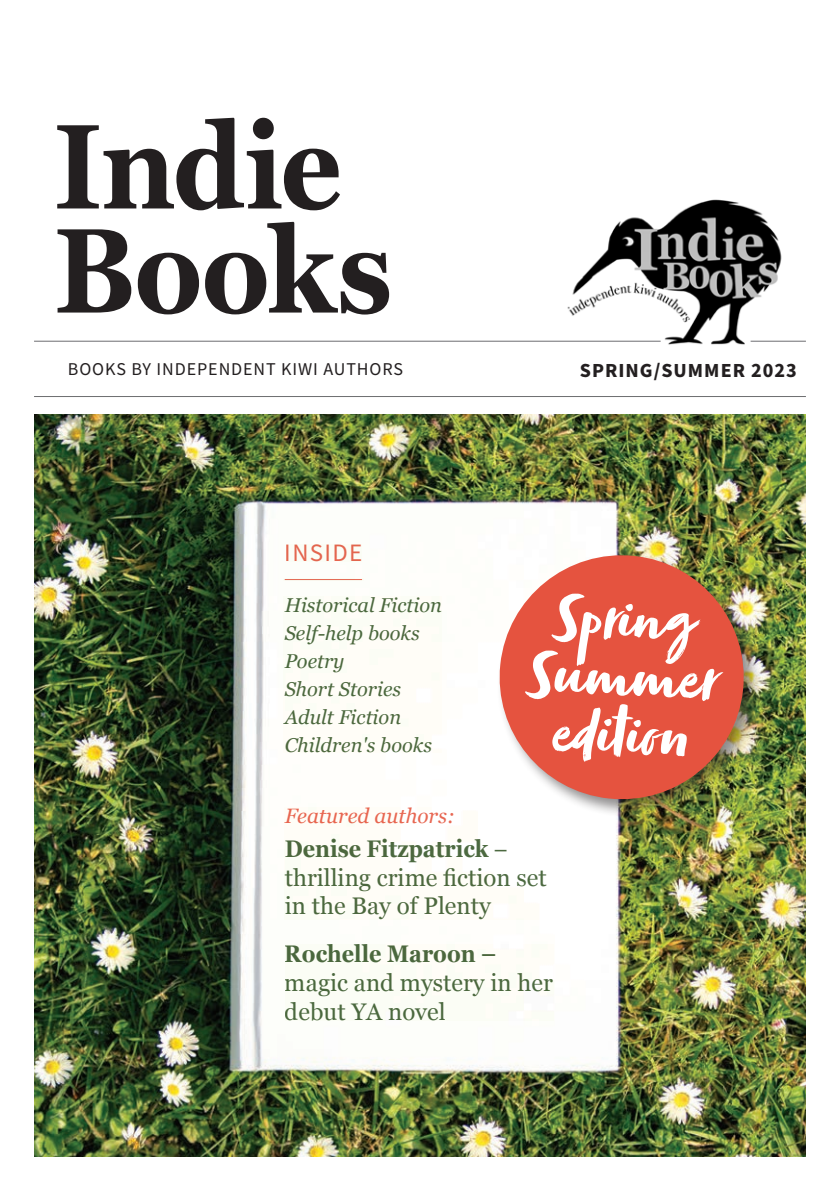
<style>
.page{position:relative;width:840px;height:1191px;background:#fff}
.page>*{position:absolute;margin:0;border:0;box-sizing:border-box;transform-origin:0 0}
.t1{font:700 120px/104px "Georgia";letter-spacing:-.015em;color:#231f20;scale:.9 1}
.t2{font:73.4px "Zooja Pro";color:#fff}
.t3{font:25px "Source Sans Pro";letter-spacing:.05em;color:#e5563f}
.t4{font:24px/28.8px "Georgia";color:#38592b;scale:.9 1}
.t5{font:24px/28.8px "Georgia";color:#38592b}
.t6{font:700 24px "Georgia";color:#38592b;scale:.9 1}
.t7{font:italic 20.8px "Georgia";color:#e5563f}
.t8{font:italic 20px/28px "Georgia";color:#38592b}
.t9{font:700 20px "Source Sans Pro";letter-spacing:.05em;color:#231f20}
.t10{font:18px "Source Sans Pro";letter-spacing:.05em;color:#231f20}
.s1{font-weight:700}
</style>
<div class="page">
<img style="left:34px;top:414px;width:771px;height:743px">
<img style="left:535px;top:199px;width:271px;height:146px">
<hr style="left:34px;top:341px;width:626px;height:1px;background:#6c6d70">
<hr style="left:34px;top:396px;width:771px;height:1px;background:#6c6d70">
<hr style="left:750px;top:341px;width:55px;height:1px;background:#6c6d70">
<div style="left:496px;top:552px;width:266px;height:266px;background:#231f20;opacity:.5"></div>
<svg style="left:493px;top:549px;width:256px;height:256px;fill:#e5533f"></svg>
<hr style="left:284px;top:579px;width:78px;height:1px;background:#e5563f">
<p class="t1" style="left:54px;top:109px;width:377px">Indie<br>Books</p>
<p class="t10" style="left:68px;top:357px;width:336px">BOOKS BY INDEPENDENT KIWI AUTHORS</p>
<p class="t3" style="left:284px;top:536px;width:79px">INSIDE</p>
<p class="t8" style="left:284px;top:590px;width:159px">Historical Fiction<br>Self-help books<br>Poetry<br>Short Stories<br>Adult Fiction<br>Children's books</p>
<p class="t9" style="left:579px;top:357px;width:218px">SPRING/SUMMER 2023</p>
<p class="t2" style="left:555px;top:571px;width:140px;rotate:2deg">Spring</p>
<p class="t2" style="left:528px;top:628px;width:189px;rotate:2deg">Summer</p>
<p class="t2" style="left:552px;top:687px;width:138px;rotate:2deg">edition</p>
<p class="t7" style="left:284px;top:801px;width:172px">Featured authors:</p>
<p class="t4" style="left:284px;top:833px;width:292px"><span class="s1">Denise Fitzpatrick</span> – thrilling crime fiction set in the Bay of Plenty</p>
<p class="t6" style="left:284px;top:936px;width:236px">Rochelle Maroon –</p>
<p class="t5" style="left:284px;top:967px;width:270px">magic and mystery in her debut YA novel</p>
</div>
